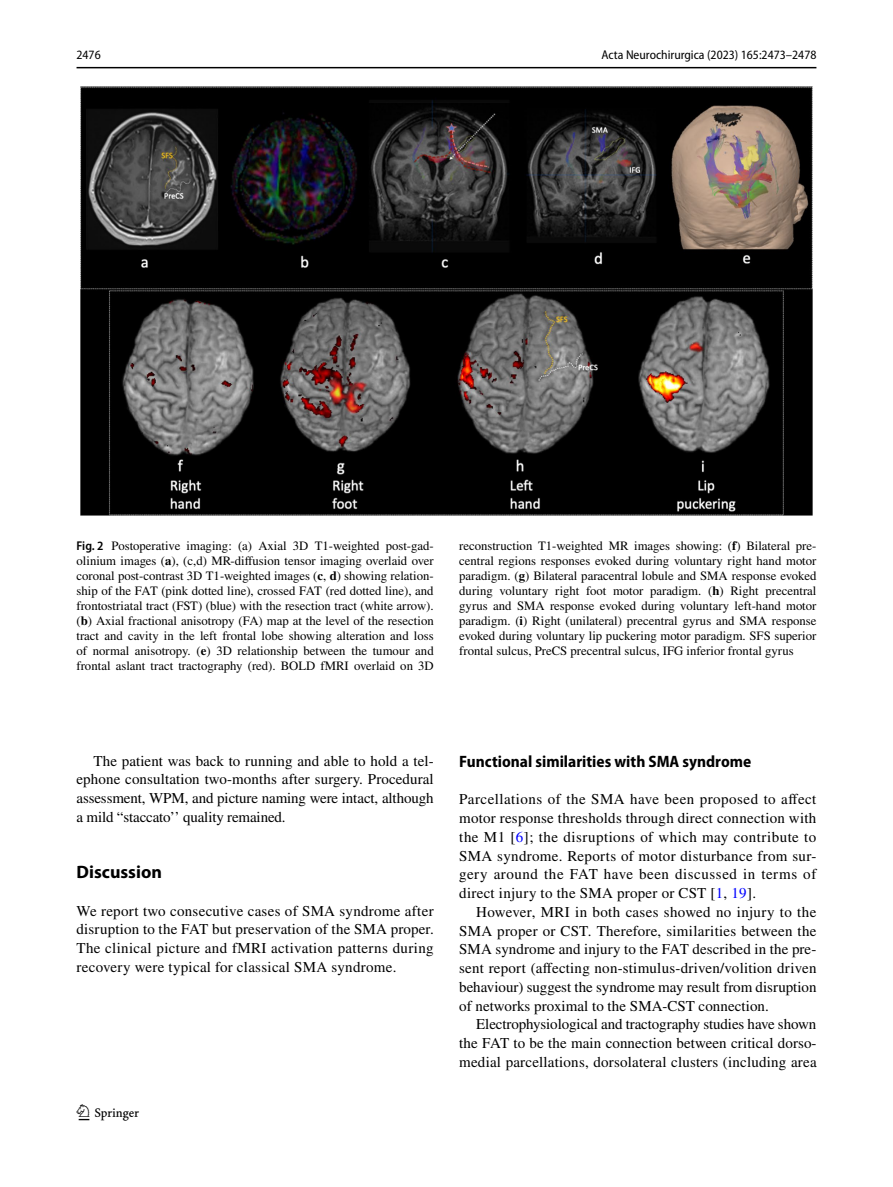
<style>
.page{position:relative;width:893px;height:1187px;background:#fff}
.page>*{position:absolute;margin:0;border:0;box-sizing:border-box;transform-origin:0 0}
.t1{font:22.5px "Springnew Regular 2";color:#000}
.t2{font:700 18px "Myriad Pro";color:#000}
.t3{font:700 semi-condensed 16.5px "Myriad Pro";color:#000}
.t4{font:15px/18.8px "STIX";letter-spacing:.015em;color:#000;text-align:justify}
.t5{font:12.75px/15px "STIX";color:#000;text-align:justify}
.t6{font:semi-condensed 12.75px "Myriad Pro";color:#000}
.s1{font-family:"Myriad Pro";font-weight:600;font-stretch:semi-condensed}
.s2{font-weight:700}
.s3{color:#00f}
</style>
<div class="page">
<hr style="left:77px;top:67px;width:739px;height:1px;background:#000">
<img style="left:80px;top:87px;width:733px;height:428px">
<p class="t6" style="left:77px;top:48px;width:26px">2476</p>
<p class="t6" style="left:602px;top:48px;width:216px">Acta Neurochirurgica (2023) 165:2473–2478</p>
<p class="t5" style="left:77px;top:539px;width:359px"><span class="s1">Fig. 2</span> Postoperative imaging: (a) Axial 3D T1-weighted post-gad&shy;olinium images (<span class="s2">a</span>), (c,d) MR-diffusion tensor imaging overlaid over coronal post-contrast 3D T1-weighted images (<span class="s2">c</span>, <span class="s2">d</span>) showing relation&shy;ship of the FAT (pink dotted line), crossed FAT (red dotted line), and frontostriatal tract (FST) (blue) with the resection tract (white arrow). (<span class="s2">b</span>) Axial fractional anisotropy (FA) map at the level of the resection tract and cavity in the left frontal lobe showing alteration and loss of normal anisotropy. (<span class="s2">e</span>) 3D relationship between the tumour and frontal aslant tract tractography (red). BOLD fMRI overlaid on 3D</p>
<p class="t5" style="left:459px;top:539px;width:359px">reconstruction T1-weighted MR images showing: (<span class="s2">f</span>) Bilateral pre&shy;central regions responses evoked during voluntary right hand motor paradigm. (<span class="s2">g</span>) Bilateral paracentral lobule and SMA response evoked during voluntary right foot motor paradigm. (<span class="s2">h</span>) Right precentral gyrus and SMA response evoked during voluntary left-hand motor paradigm. (<span class="s2">i</span>) Right (unilateral) precentral gyrus and SMA response evoked during voluntary lip puckering motor paradigm. SFS superior frontal sulcus, PreCS precentral sulcus, IFG inferior frontal gyrus</p>
<p class="t4" style="left:77px;top:752px;width:359px;text-indent:17px">The patient was back to running and able to hold a tel&shy;ephone consultation two-months after surgery. Procedural assessment, WPM, and picture naming were intact, although a mild “staccato’’ quality remained.</p>
<p class="t2" style="left:77px;top:860px;width:87px">Discussion</p>
<p class="t4" style="left:77px;top:902px;width:359px">We report two consecutive cases of SMA syndrome after disruption to the FAT but preservation of the SMA proper.<br>The clinical picture and fMRI activation patterns during recovery were typical for classical SMA syndrome.</p>
<h1 class="t1" style="left:79px;top:1104px;width:62px">1 3</h1>
<p class="t3" style="left:459px;top:751px;width:293px">Functional similarities with SMA syndrome</p>
<p class="t4" style="left:459px;top:790px;width:359px">Parcellations of the SMA have been proposed to affect motor response thresholds through direct connection with the M1 [<span class="s3">6</span>]; the disruptions of which may contribute to SMA syndrome. Reports of motor disturbance from sur&shy;gery around the FAT have been discussed in terms of direct injury to the SMA proper or CST [<span class="s3">1</span>, <span class="s3">19</span>].</p>
<p class="t4" style="left:459px;top:903px;width:359px;text-indent:17px">However, MRI in both cases showed no injury to the SMA proper or CST. Therefore, similarities between the SMA syndrome and injury to the FAT described in the pre&shy;sent report (affecting non-stimulus-driven/volition driven behaviour) suggest the syndrome may result from disruption of networks proximal to the SMA-CST connection.</p>
<p class="t4" style="left:459px;top:1015px;width:359px;text-indent:17px">Electrophysiological and tractography studies have shown the FAT to be the main connection between critical dorso&shy;medial parcellations, dorsolateral clusters (including area</p>
</div>
